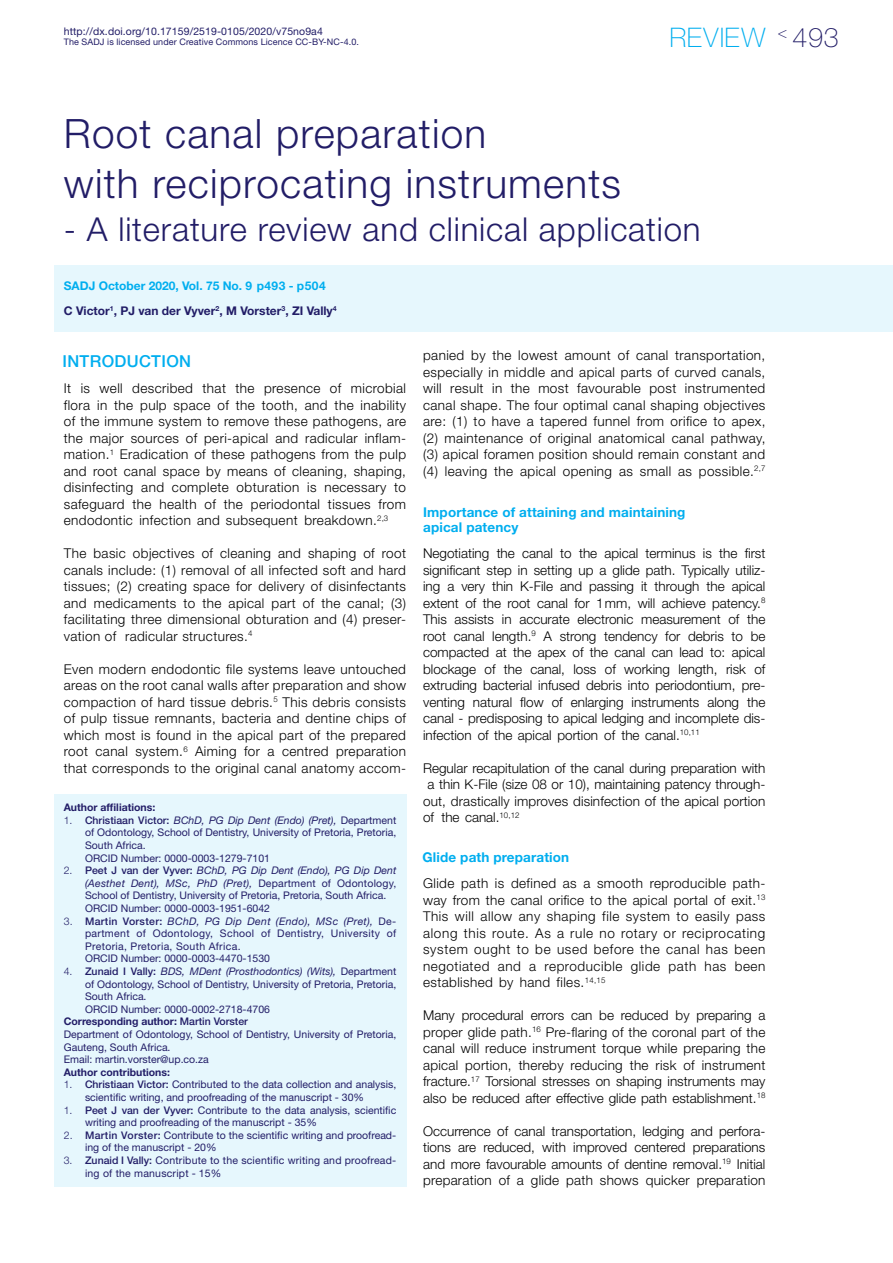
<style>
.page{position:relative;width:893px;height:1263px;background:#fff}
.page>*{position:absolute;margin:0;border:0;box-sizing:border-box;transform-origin:0 0}
.Title_RC_74_9{font:300 40.5px/49.5px "Helvetica Neue LT Std";letter-spacing:.03em;color:#221d67}
.Title_RC_74_9-2{font:300 33px "Helvetica Neue LT Std";letter-spacing:.025em;color:#221d67}
.t1{font:100 27px "Helvetica Neue LT Std";letter-spacing:.025em;color:#00aeef}
.Text_Header_RC_74_5{font:500 16.5px "Helvetica Neue LT Std";letter-spacing:.02em;color:#00aeef}
.Text_Body_RC_74_5{font:300 13.5px/16.5px "Helvetica Neue LT Std";letter-spacing:.02em;color:#000;text-align:justify}
.Text_Body_RC_74_5-2{font:300 13.5px "Helvetica Neue LT Std";color:#000}
.Text_SubHeader_RC_74{font:700 13.5px/15px "Helvetica Neue LT Std";letter-spacing:.01em;color:#00aeef}
.Article_AuthorName{font:700 12px "Helvetica Neue LT Std";color:#221d67}
.Article_JournalName{font:700 12px "Helvetica Neue LT Std";color:#00aeef}
.AuthorAffiliations_R{font:10.5px/12.6px "Helvetica Neue LT Std";color:#221d67;text-align:justify}
.AuthorAffiliations_R-2{font:10.5px/12.6px "Helvetica Neue LT Std";letter-spacing:.02em;color:#221d67}
.AuthorAffiliations_R-3{font:700 10.5px "Helvetica Neue LT Std";color:#221d67}
.Header_WebNumber{font:10.5px "Helvetica Neue LT Std";letter-spacing:.01em;color:#221d67}
.Header_WebNumber-2{font:9px "Helvetica Neue LT Std";letter-spacing:.01em;color:#221d67}
.s1{color:#221d67}
.s2{font-weight:300}
.s3{font-weight:500}
.s4{font-style:italic}
</style>
<div class="page">
<div style="left:54px;top:794px;width:352px;height:392px;background:#e6f7fd"></div>
<div style="left:54px;top:265px;width:839px;height:66px;background:#e6f7fd"></div>
<p class="Header_WebNumber" style="left:64px;top:25px;width:261px">http://dx.doi.org/10.17159/2519-0105/2020/v75no9a4</p>
<p class="Header_WebNumber-2" style="left:64px;top:37px;width:297px">The SADJ is licensed under Creative Commons Licence CC-BY-NC-4.0.</p>
<h3 class="t1" style="left:670px;top:22px;width:171px">REVIEW <sup>&lt;</sup> <span class="s1">493</span></h3>
<p class="Title_RC_74_9" style="left:64px;top:108px;width:559px">Root canal preparation<br>with reciprocating instruments</p>
<p class="Title_RC_74_9-2" style="left:64px;top:209px;width:638px">- A literature review and clinical application</p>
<p class="Article_JournalName" style="left:64px;top:278px;width:263px">SADJ October 2020, Vol. 75 No. 9 p493 - p504</p>
<p class="Article_AuthorName" style="left:64px;top:303px;width:274px">C Victor<sup>1</sup>, PJ van der Vyver<sup>2</sup>, M Vorster<sup>3</sup>, ZI Vally<sup>4</sup></p>
<p class="Text_Header_RC_74_5" style="left:62px;top:352px;width:130px">INTRODUCTION</p>
<p class="Text_Body_RC_74_5" style="left:64px;top:380px;width:344px">It is well described that the presence of microbial flora in the pulp space of the tooth, and the inability of the immune system to remove these pathogens, are the major sources of peri-apical and radicular inflam&shy;mation.<sup>1</sup> Eradication of these pathogens from the pulp and root canal space by means of cleaning, shaping, disinfecting and complete obturation is necessary to safeguard the health of the periodontal tissues from endodontic infection and subsequent breakdown.<sup>2,3</sup></p>
<p class="Text_Body_RC_74_5" style="left:64px;top:545px;width:344px">The basic objectives of cleaning and shaping of root canals include: (1) removal of all infected soft and hard tissues; (2) creating space for delivery of disinfectants and medicaments to the apical part of the canal; (3) facilitating three dimensional obturation and (4) preser&shy;vation of radicular structures.<sup>4</sup></p>
<p class="Text_Body_RC_74_5" style="left:64px;top:660px;width:344px">Even modern endodontic file systems leave untouched areas on the root canal walls after preparation and show compaction of hard tissue debris.<sup>5</sup> This debris consists of pulp tissue remnants, bacteria and dentine chips of which most is found in the apical part of the prepared root canal system.<sup>6</sup> Aiming for a centred preparation that corresponds to the original canal anatomy accom-</p>
<p class="AuthorAffiliations_R-3" style="left:64px;top:801px;width:93px">Author affiliations:</p>
<p class="AuthorAffiliations_R" style="left:85px;top:814px;width:313px;text-indent:-21px"><span class="s2">1.</span> <span class="s3">Christiaan Victor:</span> <span class="s4">BChD, PG Dip Dent (Endo) (Pret),</span> Department of Odontology, School of Dentistry, University of Pretoria, Pretoria, South Africa.</p>
<p class="AuthorAffiliations_R" style="left:85px;top:851px;width:187px">ORCID Number: 0000-0003-1279-7101</p>
<p class="AuthorAffiliations_R" style="left:85px;top:864px;width:313px;text-indent:-21px"><span class="s2">2.</span> <span class="s3">Peet J van der Vyver:</span> <span class="s4">BChD, PG Dip Dent (Endo), PG Dip Dent (Aesthet Dent), MSc, PhD (Pret),</span> Department of Odontology, School of Dentistry, University of Pretoria, Pretoria, South Africa.</p>
<p class="AuthorAffiliations_R" style="left:85px;top:902px;width:187px">ORCID Number: 0000-0003-1951-6042</p>
<p class="AuthorAffiliations_R" style="left:85px;top:914px;width:313px;text-indent:-21px"><span class="s2">3.</span> <span class="s3">Martin Vorster:</span> <span class="s4">BChD, PG Dip Dent (Endo), MSc (Pret),</span> De&shy;partment of Odontology, School of Dentistry, University of Pretoria, Pretoria, South Africa.</p>
<p class="AuthorAffiliations_R" style="left:85px;top:952px;width:187px">ORCID Number: 0000-0003-4470-1530</p>
<p class="AuthorAffiliations_R" style="left:85px;top:965px;width:313px;text-indent:-21px"><span class="s2">4.</span> <span class="s3">Zunaid I Vally:</span> <span class="s4">BDS, MDent (Prosthodontics) (Wits),</span> Department of Odontology, School of Dentistry, University of Pretoria, Pretoria, South Africa.</p>
<p class="AuthorAffiliations_R" style="left:85px;top:1003px;width:187px">ORCID Number: 0000-0002-2718-4706</p>
<p class="AuthorAffiliations_R-3" style="left:64px;top:1015px;width:186px">Corresponding author: <span class="s3">Martin Vorster</span></p>
<p class="AuthorAffiliations_R" style="left:64px;top:1028px;width:334px">Department of Odontology, School of Dentistry, University of Pretoria,<br>Gauteng, South Africa.</p>
<p class="AuthorAffiliations_R" style="left:64px;top:1053px;width:147px">Email: martin.vorster@up.co.za</p>
<p class="AuthorAffiliations_R-3" style="left:64px;top:1065px;width:108px">Author contributions:</p>
<p class="AuthorAffiliations_R" style="left:85px;top:1078px;width:313px;text-indent:-21px"><span class="s2">1.</span> <span class="s3">Christiaan Victor:</span> Contributed to the data collection and analysis, scientific writing, and proofreading of the manuscript - 30%</p>
<p class="AuthorAffiliations_R" style="left:85px;top:1103px;width:313px;text-indent:-21px"><span class="s2">1.</span> <span class="s3">Peet J van der Vyver:</span> Contribute to the data analysis, scientific writing and proofreading of the manuscript - 35%</p>
<p class="AuthorAffiliations_R" style="left:85px;top:1129px;width:313px;text-indent:-21px"><span class="s2">2.</span> <span class="s3">Martin Vorster:</span> Contribute to the scientific writing and proofread&shy;ing of the manuscript - 20%</p>
<p class="AuthorAffiliations_R-2" style="left:85px;top:1154px;width:313px;text-indent:-21px"><span class="s2">3.</span> <span class="s3">Zunaid I Vally:</span> Contribute to the scientific writing and proofread&shy;ing of the manuscript - 15%</p>
<p class="Text_Body_RC_74_5" style="left:423px;top:347px;width:344px">panied by the lowest amount of canal transportation, especially in middle and apical parts of curved canals, will result in the most favourable post instrumented canal shape. The four optimal canal shaping objectives are: (1) to have a tapered funnel from orifice to apex, (2) maintenance of original anatomical canal pathway, (3) apical foramen position should remain constant and (4) leaving the apical opening as small as possible.<sup>2,7</sup></p>
<p class="Text_SubHeader_RC_74" style="left:423px;top:505px;width:264px">Importance of attaining and maintaining apical patency</p>
<p class="Text_Body_RC_74_5" style="left:423px;top:545px;width:344px">Negotiating the canal to the apical terminus is the first significant step in setting up a glide path. Typically utiliz&shy;ing a very thin K-File and passing it through the apical extent of the root canal for 1mm, will achieve patency.<sup>8<br></sup>This assists in accurate electronic measurement of the root canal length.<sup>9</sup> A strong tendency for debris to be compacted at the apex of the canal can lead to: apical blockage of the canal, loss of working length, risk of extruding bacterial infused debris into periodontium, pre&shy;venting natural flow of enlarging instruments along the canal - predisposing to apical ledging and incomplete dis&shy;infection of the apical portion of the canal.<sup>10,11</sup></p>
<p class="Text_Body_RC_74_5-2" style="left:423px;top:760px;width:344px">Regular recapitulation of the canal during preparation with</p>
<p class="Text_Body_RC_74_5-2" style="left:428px;top:776px;width:339px">a thin K-File (size 08 or 10), maintaining patency through-</p>
<p class="Text_Body_RC_74_5" style="left:423px;top:792px;width:344px">out, drastically improves disinfection of the apical portion</p>
<p class="Text_Body_RC_74_5-2" style="left:423px;top:809px;width:98px">of the canal.<sup>10,12</sup></p>
<p class="Text_SubHeader_RC_74" style="left:422px;top:850px;width:148px">Glide path preparation</p>
<p class="Text_Body_RC_74_5" style="left:423px;top:875px;width:344px">Glide path is defined as a smooth reproducible path&shy;way from the canal orifice to the apical portal of exit.<sup>13<br></sup>This will allow any shaping file system to easily pass along this route. As a rule no rotary or reciprocating system ought to be used before the canal has been negotiated and a reproducible glide path has been established by hand files.<sup>14,15</sup></p>
<p class="Text_Body_RC_74_5" style="left:423px;top:1007px;width:344px">Many procedural errors can be reduced by preparing a proper glide path.<sup>16</sup> Pre-flaring of the coronal part of the canal will reduce instrument torque while preparing the apical portion, thereby reducing the risk of instrument fracture.<sup>17</sup> Torsional stresses on shaping instruments may also be reduced after effective glide path establishment.<sup>18</sup></p>
<p class="Text_Body_RC_74_5" style="left:423px;top:1122px;width:344px">Occurrence of canal transportation, ledging and perfora&shy;tions are reduced, with improved centered preparations and more favourable amounts of dentine removal.<sup>19</sup> Initial preparation of a glide path shows quicker preparation</p>
</div>
